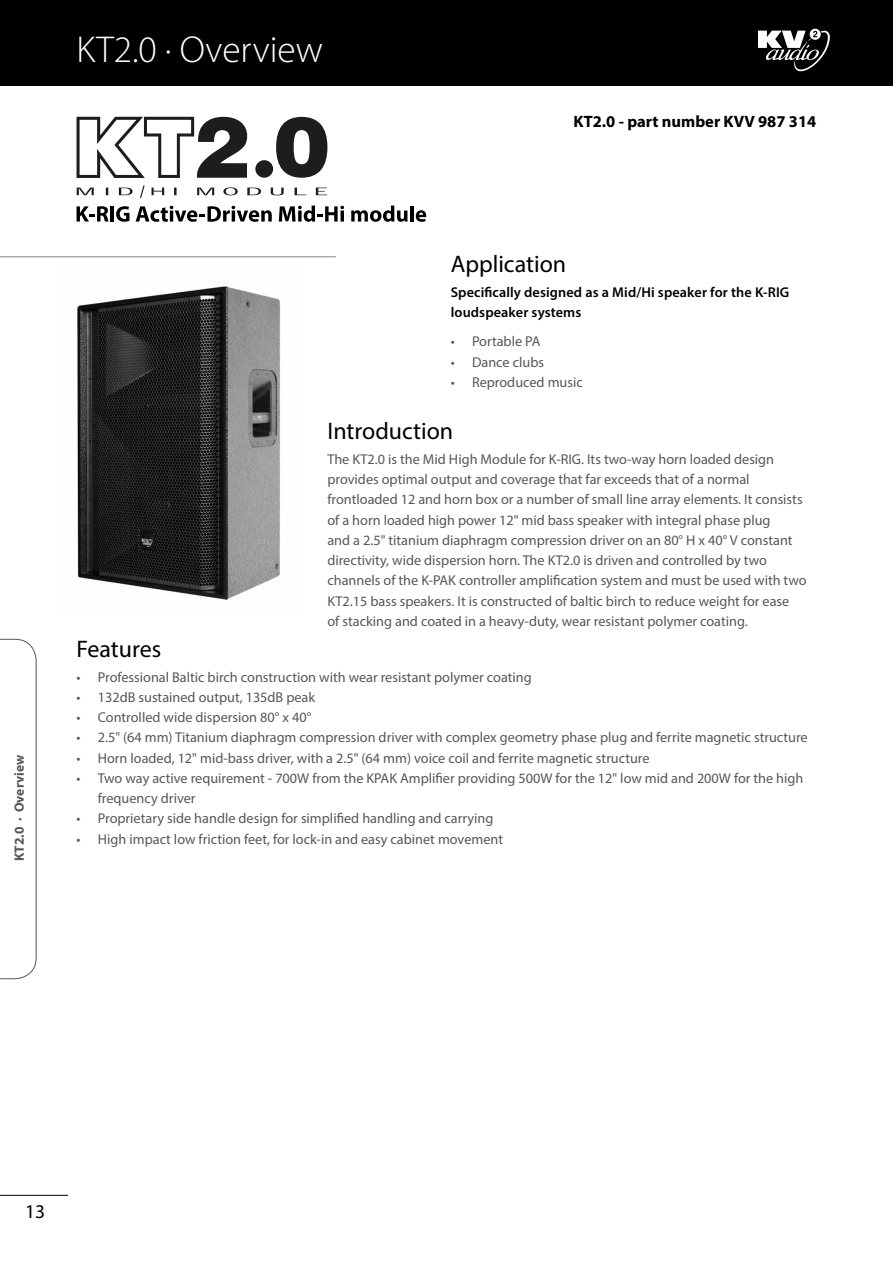
<style>
.page{position:relative;width:893px;height:1263px;background:#fff}
.page>*{position:absolute;margin:0;border:0;box-sizing:border-box;transform-origin:0 0}
.t1{font:300 37.5px "Myriad Pro";color:#fff}
.t2{font:24px "Myriad Pro";color:#000}
.t3{font:19.5px "Myriad Pro";color:#000}
.t4{font:700 16.5px "Myriad Pro";color:#000}
.t5{font:14.25px/20.2px "Myriad Pro";color:#575756}
.t6{font:600 14.25px/20.2px "Myriad Pro";letter-spacing:.01em;color:#000}
.t7{font:700 13.5px "Myriad Pro";color:#575756}
</style>
<div class="page">
<hr style="left:0;top:1195px;width:68px;height:1px;background:#000">
<div style="left:0;top:0;width:893px;height:85px;background:#000"></div>
<svg style="left:0;top:639px;width:37px;height:340px"></svg>
<hr style="left:0;top:256px;width:336px;height:1px;background:#878787">
<img style="left:77px;top:286px;width:204px;height:314px">
<svg style="left:77px;top:117px;width:250px;height:81px"></svg>
<svg style="left:77px;top:206px;width:32px;height:16px"></svg>
<hr style="left:110px;top:206px;width:4px;height:16px;background:#000">
<svg style="left:116px;top:206px;width:13px;height:16px"></svg>
<svg style="left:136px;top:206px;width:136px;height:16px"></svg>
<svg style="left:279px;top:206px;width:65px;height:16px"></svg>
<svg style="left:351px;top:206px;width:57px;height:16px"></svg>
<hr style="left:410px;top:206px;width:4px;height:16px;background:#000">
<svg style="left:416px;top:210px;width:10px;height:12px"></svg>
<svg style="left:758px;top:29px;width:72px;height:43px"></svg>
<p class="t7" style="left:11px;top:861px;width:108px;rotate:-90deg">KT2.0 · Overview</p>
<h1 class="t1" style="left:77px;top:27px;width:248px">KT2.0 · Overview</h1>
<p class="t4" style="left:573px;top:111px;width:244px">KT2.0 - part number KVV 987 314</p>
<h2 class="t2" style="left:451px;top:249px;width:117px">Application</h2>
<p class="t6" style="left:451px;top:282px;width:340px">Specifically designed as a Mid/Hi speaker for the K-RIG loudspeaker systems</p>
<p class="t5" style="left:451px;top:331px;width:91px">• Portable PA</p>
<p class="t5" style="left:451px;top:351px;width:95px">• Dance clubs</p>
<p class="t5" style="left:451px;top:372px;width:134px">• Reproduced music</p>
<h2 class="t2" style="left:327px;top:416px;width:127px">Introduction</h2>
<p class="t5" style="left:327px;top:449px;width:481px">The KT2.0 is the Mid High Module for K-RIG. Its two-way horn loaded design provides optimal output and coverage that far exceeds that of a normal frontloaded 12 and horn box or a number of small line array elements. It consists of a horn loaded high power 12" mid bass speaker with integral phase plug<br>and a 2.5" titanium diaphragm compression driver on an 80° H x 40° V constant directivity, wide dispersion horn. The KT2.0 is driven and controlled by two channels of the K-PAK controller amplification system and must be used with two KT2.15 bass speakers. It is constructed of baltic birch to reduce weight for ease<br>of stacking and coated in a heavy-duty, wear resistant polymer coating.</p>
<h2 class="t2" style="left:77px;top:634px;width:86px">Features</h2>
<p class="t5" style="left:77px;top:666px;width:457px">• Professional Baltic birch construction with wear resistant polymer coating</p>
<p class="t5" style="left:77px;top:687px;width:240px">• 132dB sustained output, 135dB peak</p>
<p class="t5" style="left:77px;top:707px;width:236px">• Controlled wide dispersion 80° x 40°</p>
<p class="t5" style="left:77px;top:727px;width:733px">• 2.5" (64 mm) Titanium diaphragm compression driver with complex geometry phase plug and ferrite magnetic structure</p>
<p class="t5" style="left:77px;top:747px;width:575px">• Horn loaded, 12" mid-bass driver, with a 2.5" (64 mm) voice coil and ferrite magnetic structure</p>
<p class="t5" style="left:98px;top:768px;width:707px;text-indent:-21px">• Two way active requirement - 700W from the KPAK Amplifier providing 500W for the 12" low mid and 200W for the high frequency driver</p>
<p class="t5" style="left:77px;top:808px;width:418px">• Proprietary side handle design for simplified handling and carrying</p>
<p class="t5" style="left:77px;top:828px;width:428px">• High impact low friction feet, for lock-in and easy cabinet movement</p>
<h3 class="t3" style="left:25px;top:1199px;width:22px">13</h3>
</div>
